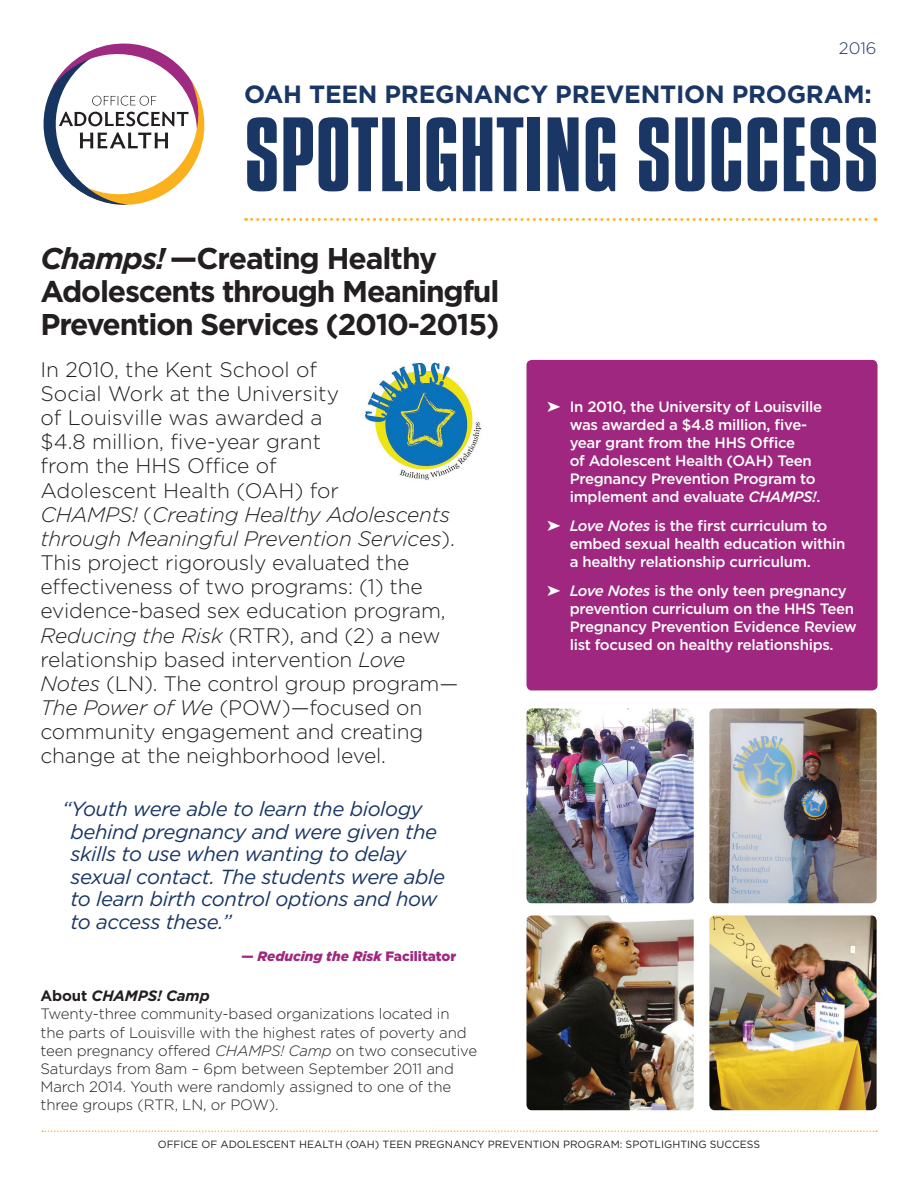
<style>
.page{position:relative;width:918px;height:1188px;background:#fff}
.page>*{position:absolute;margin:0;border:0;box-sizing:border-box;transform-origin:0 0}
.t1{font:110.7px "Compacta Plain";color:#193665}
.t2{font:700 30px/33px "Gotham";letter-spacing:-.04em;color:#231f20}
.t3{font:700 24.9px "Gotham";letter-spacing:-.01em;color:#193665}
.t4{font:300 21px/24.2px "Gotham";letter-spacing:-.01em;color:#231f20}
.t5{font:italic 20.4px/22.5px "Gotham";letter-spacing:-.02em;color:#193665}
.t6{font:300 16.65px "Gotham";color:#193665}
.t7{font:500 15px/18px "Gotham";letter-spacing:-.02em;color:#fff}
.t8{font:300 15px/18.1px "Gotham";letter-spacing:-.01em;color:#231f20}
.t9{font:italic 700 15px "Gotham";letter-spacing:-.01em;color:#231f20}
.t10{font:italic 900 13.65px "Gotham";color:#9f277f}
.t11{font:10.5px "Gotham";color:#231f20}
.s1{font-style:italic}
.s2{font-style:normal}
</style>
<div class="page">
<div style="left:527px;top:360px;width:351px;height:330px;background:#9f277f;border-radius:5px"></div>
<svg style="left:246px;top:218px;width:630px;height:3px"></svg>
<svg style="left:42px;top:1130px;width:835px;height:2px"></svg>
<svg style="left:44px;top:44px;width:160px;height:161px"></svg>
<img style="left:365px;top:362px;width:117px;height:118px">
<img style="left:526px;top:708px;width:168px;height:195px">
<img style="left:526px;top:915px;width:168px;height:195px">
<img style="left:709px;top:708px;width:168px;height:195px">
<img style="left:709px;top:915px;width:168px;height:195px">
<p class="t6" style="left:839px;top:37px;width:39px">2016</p>
<h1 class="t3" style="left:244px;top:77px;width:629px">OAH TEEN PREGNANCY PREVENTION PROGRAM:</h1>
<h1 class="t1" style="left:244px;top:88px;width:636px">SPOTLIGHTING SUCCESS</h1>
<p class="t2" style="left:40px;top:241px;width:460px"><span class="s1">Champs!</span> —Creating Healthy<br>Adolescents through Meaningful<br>Prevention Services (2010-2015)</p>
<p class="t4" style="left:40px;top:357px;width:419px">In 2010, the Kent School of<br>Social Work at the University<br>of Louisville was awarded a<br>$4.8 million, five-year grant<br>from the HHS Office of<br>Adolescent Health (OAH) for<br><span class="s1">CHAMPS!</span> (<span class="s1">Creating Healthy Adolescents through Meaningful Prevention Services</span>).<br>This project rigorously evaluated the effectiveness of two programs: (1) the evidence-based sex education program, <span class="s1">Reducing the Risk</span> (RTR), and (2) a new relationship based intervention <span class="s1">Love Notes</span> (LN). The control group program— <span class="s1">The Power of We</span> (POW)—focused on community engagement and creating change at the neighborhood level.</p>
<p class="t5" style="left:70px;top:797px;width:376px;text-indent:-8px">“Youth were able to learn the biology behind pregnancy and were given the skills to use when wanting to delay sexual contact. The students were able to learn birth control options and how to access these.”</p>
<p class="t10" style="left:241px;top:947px;width:216px"><span class="s2">—</span> Reducing the Risk <span class="s2">Facilitator</span></p>
<h2 class="t9" style="left:40px;top:986px;width:171px"><span class="s2">About</span> CHAMPS! Camp</h2>
<p class="t8" style="left:40px;top:1005px;width:438px">Twenty-three community-based organizations located in<br>the parts of Louisville with the highest rates of poverty and teen pregnancy offered <span class="s1">CHAMPS! Camp</span> on two consecutive Saturdays from 8am – 6pm between September 2011 and March 2014. Youth were randomly assigned to one of the three groups (RTR, LN, or POW).</p>
<p class="t7" style="left:570px;top:398px;width:254px;text-indent:-22px">➤ In 2010, the University of Louisville was awarded a $4.8 million, five&shy;year grant from the HHS Office<br>of Adolescent Health (OAH) Teen Pregnancy Prevention Program to implement and evaluate <span class="s1">CHAMPS!</span>.</p>
<p class="t7" style="left:570px;top:517px;width:277px;text-indent:-22px">➤ <span class="s1">Love Notes</span> is the first curriculum to embed sexual health education within a healthy relationship curriculum.</p>
<p class="t7" style="left:570px;top:581px;width:289px;text-indent:-22px">➤ <span class="s1">Love Notes</span> is the only teen pregnancy prevention curriculum on the HHS Teen Pregnancy Prevention Evidence Review list focused on healthy relationships.</p>
<p class="t11" style="left:158px;top:1137px;width:604px">OFFICE OF ADOLESCENT HEALTH (OAH) TEEN PREGNANCY PREVENTION PROGRAM: SPOTLIGHTING SUCCESS</p>
</div>
